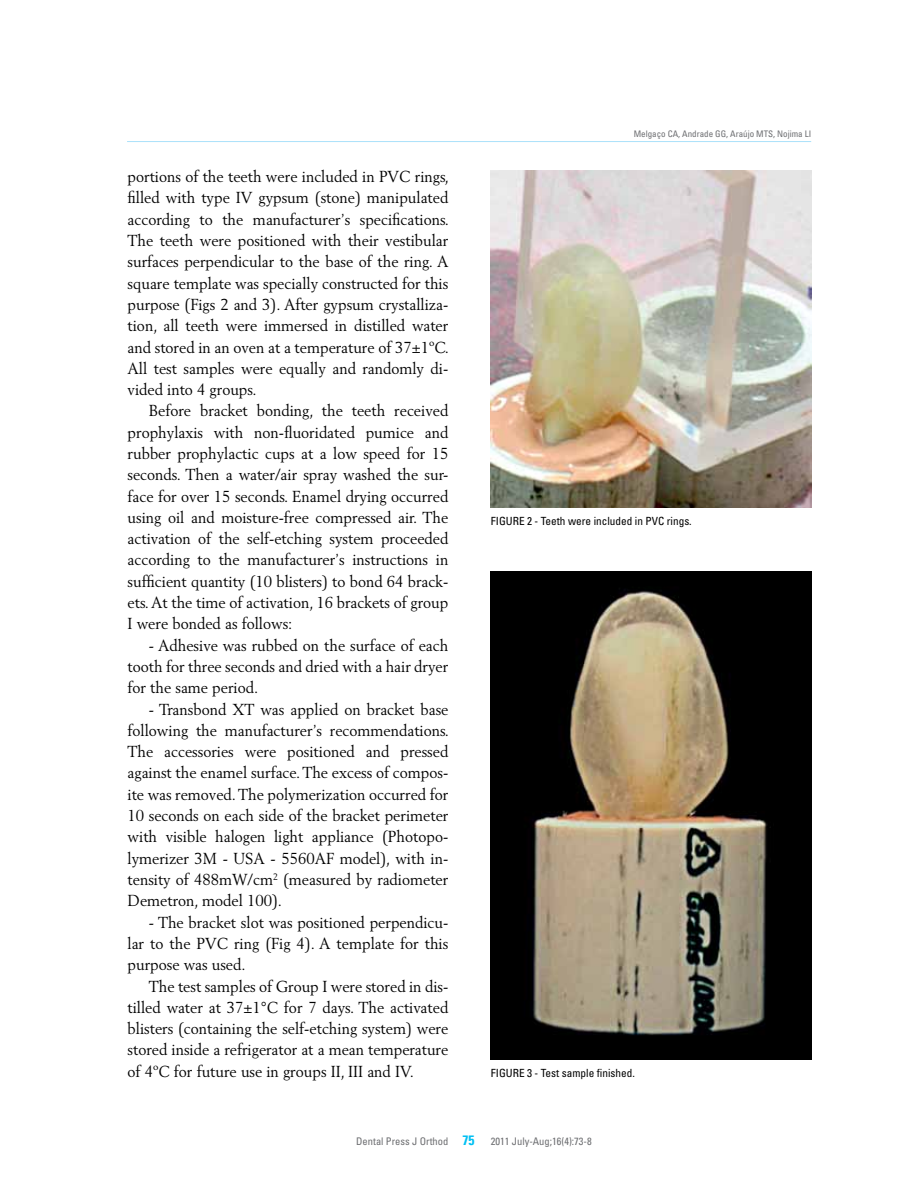
<style>
.page{position:relative;width:918px;height:1188px;background:#fff}
.page>*{position:absolute;margin:0;border:0;box-sizing:border-box;transform-origin:0 0}
.t1{font:15.75px/21.3px "Berling";color:#000;text-align:justify;scale:.95 1}
.t2{font:condensed 11.25px "Univers";color:#000}
.t3{font:condensed 10.5px "Univers";color:#6d6e71}
.t4{font:condensed 9px "Univers";color:#6d6e71}
.s1{font-weight:700;font-size:13.5px;color:#00c0f3}
</style>
<div class="page">
<hr style="left:127px;top:141px;width:684px;height:1px;background:#abe1fa">
<img style="left:491px;top:170px;width:321px;height:338px">
<img style="left:491px;top:571px;width:321px;height:489px">
<p class="t1" style="left:128px;top:166px;width:340px">portions of the teeth were included in PVC rings, filled with type IV gypsum (stone) manipulated according to the manufacturer’s specifications.<br>The teeth were positioned with their vestibular surfaces perpendicular to the base of the ring. A square template was specially constructed for this purpose (Figs 2 and 3). After gypsum crystalliza&shy;tion, all teeth were immersed in distilled water and stored in an oven at a temperature of 37±1ºC.<br>All test samples were equally and randomly di&shy;vided into 4 groups.</p>
<p class="t1" style="left:128px;top:400px;width:339px;text-indent:21px">Before bracket bonding, the teeth received prophylaxis with non-fluoridated pumice and rubber prophylactic cups at a low speed for 15 seconds. Then a water/air spray washed the sur&shy;face for over 15 seconds. Enamel drying occurred using oil and moisture-free compressed air. The activation of the self-etching system proceeded according to the manufacturer’s instructions in sufficient quantity (10 blisters) to bond 64 brack&shy;ets. At the time of activation, 16 brackets of group I were bonded as follows:</p>
<p class="t1" style="left:128px;top:634px;width:339px;text-indent:21px">- Adhesive was rubbed on the surface of each tooth for three seconds and dried with a hair dryer for the same period.</p>
<p class="t1" style="left:128px;top:698px;width:340px;text-indent:21px">- Transbond XT was applied on bracket base following the manufacturer’s recommendations.<br>The accessories were positioned and pressed against the enamel surface. The excess of compos&shy;ite was removed. The polymerization occurred for 10 seconds on each side of the bracket perimeter with visible halogen light appliance (Photopo&shy;lymerizer 3M - USA - 5560AF model), with in&shy;tensity of 488mW/cm<sup>2</sup> (measured by radiometer Demetron, model 100).</p>
<p class="t1" style="left:128px;top:911px;width:339px;text-indent:21px">- The bracket slot was positioned perpendicu&shy;lar to the PVC ring (Fig 4). A template for this purpose was used.</p>
<p class="t1" style="left:128px;top:975px;width:339px;text-indent:21px">The test samples of Group I were stored in dis&shy;tilled water at 37±1°C for 7 days. The activated blisters (containing the self-etching system) were stored inside a refrigerator at a mean temperature of 4ºC for future use in groups II, III and IV.</p>
<p class="t4" style="left:634px;top:128px;width:177px">Melgaço CA, Andrade GG, Araújo MTS, Nojima LI</p>
<p class="t2" style="left:491px;top:514px;width:202px">FigurE 2 - Teeth were included in PVC rings.</p>
<p class="t2" style="left:491px;top:1066px;width:146px">FigurE 3 - Test sample finished.</p>
<p class="t3" style="left:356px;top:1134px;width:237px">Dental Press J Orthod <span class="s1">75</span> 2011 July-Aug;16(4):73-8</p>
</div>
